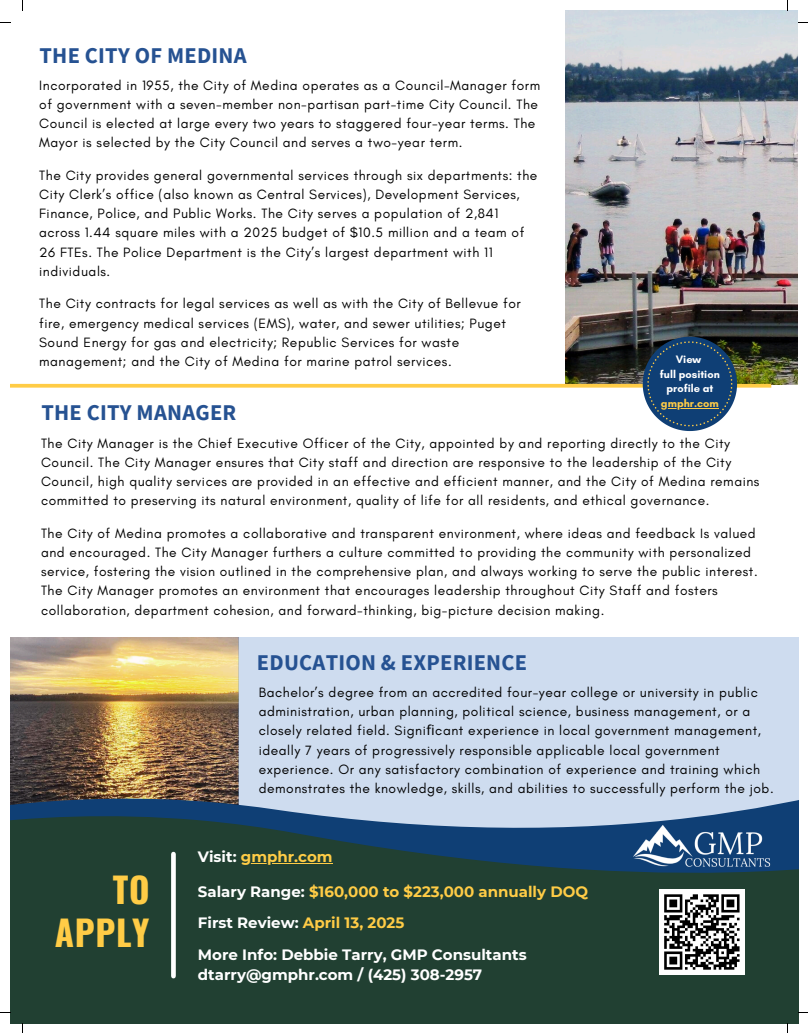
<style>
.page{position:relative;width:808px;height:1033px;background:#fff}
.page>*{position:absolute;margin:0;border:0;box-sizing:border-box;transform-origin:0 0}
.t1{font:700 35px/43.1px "Oswald";letter-spacing:.02em;color:#ffcc46;text-align:right}
.t2{font:700 22.5px "Source Sans Pro";letter-spacing:.01em;color:#265292}
.t3{font:700 15px "Montserrat";color:#fff}
.t4{font:700 15px "Montserrat";color:#ffcc46}
.t5{font:13.75px/19.1px "Glacial Indifference";letter-spacing:.04em;color:#000}
.t6{font:700 11px/14.6px "Glacial Indifference";color:#fff;text-align:center}
.t7{font:700 11px "Glacial Indifference";color:#ffcc46}
.s1{font-family:"Noto Sans"}
.s2{color:#fff}
.s3{color:#ffcc46}
</style>
<div class="page">
<img style="left:565px;top:10px;width:232px;height:374px">
<svg style="left:10px;top:637px;width:788px;height:386px;background:#6d807e"></svg>
<div style="left:171px;top:854px;width:5px;height:122px;background:#fff"></div>
<img style="left:632px;top:818px;width:139px;height:56px">
<hr style="left:241px;top:862px;width:91px;height:1px;background:#ffcc46">
<div style="left:659px;top:889px;width:85px;height:85px;background:#fff"></div>
<svg style="left:664px;top:894px;width:76px;height:76px"></svg>
<hr style="left:10px;top:384px;width:761px;height:3px;background:#ffcc46">
<svg style="left:642px;top:337px;width:95px;height:94px;background:#2f537a"></svg>
<hr style="left:661px;top:408px;width:57px;height:1px;background:#ffcc46">
<p class="t2" style="left:40px;top:41px;width:209px">THE CITY OF MEDINA</p>
<h4 class="t5" style="left:39px;top:75px;width:502px">Incorporated in 1955, the City of Medina operates as a Council-Manager form of government with a seven-member non-partisan part-time City Council. The Council is elected at large every two years to staggered four-year terms. The Mayor is selected by the City Council and serves a two-year term.</h4>
<h4 class="t5" style="left:39px;top:165px;width:499px">The City provides general governmental services through six departments: the City Clerk’s office (also known as Central Services), Development Services, Finance, Police, and Public Works. The City serves a population of 2,841 across 1.44 square miles with a 2025 budget of $10.5 million and a team of 26 FTEs. The Police Department is the City’s largest department with 11 individuals.</h4>
<p class="t5" style="left:39px;top:294px;width:483px">The City contracts for legal services as well as with the City of Bellevue for fire, emergency medical services (EMS), water, and sewer utilities; Puget Sound Energy for gas and electricity; Republic Services for waste management; and the City of Medina for marine patrol services.</p>
<h4 class="t2" style="left:41px;top:398px;width:196px">THE CITY MANAGER</h4>
<p class="t6" style="left:675px;top:352px;width:27px">View</p>
<p class="t6" style="left:660px;top:366px;width:61px">full position profile at</p>
<h3 class="t7" style="left:661px;top:396px;width:59px">gmphr.com</h3>
<p class="t5" style="left:41px;top:433px;width:720px">The City Manager is the Chief Executive Officer of the City, appointed by and reporting directly to the City Council. The City Manager ensures that City staff and direction are responsive to the leadership of the City Council, high quality services are provided in an effective and efficient manner, and the City of Medina remains committed to preserving its natural environment, quality of life for all residents, and ethical governance.</p>
<h2 class="t5" style="left:41px;top:523px;width:718px">The City of Medina promotes a collaborative and transparent environment, where ideas and feedback Is valued and encouraged. The City Manager furthers a culture committed to providing the community with personalized service, fostering the vision outlined in the comprehensive plan, and always working to serve the public interest.<br>The City Manager promotes an environment that encourages leadership throughout City Staff and fosters collaboration, department cohesion, and forward-thinking, big-picture decision making.</h2>
<p class="t2" style="left:257px;top:648px;width:272px">EDUCATION &amp; EXPERIENCE</p>
<h2 class="t1" style="left:55px;top:866px;width:96px">TO<br>APPLY</h2>
<p class="t5" style="left:259px;top:682px;width:516px">Bachelor’s degree from an accredited four-year college or university in public administration, urban planning, political science, business management, or a closely related field. Signi<span class="s1">fi</span>cant experience in local government management, ideally 7 years of progressively responsible applicable local government experience. Or any satisfactory combination of experience and training which demonstrates the knowledge, skills, and abilities to successfully perform the job.</p>
<h2 class="t4" style="left:198px;top:847px;width:136px"><span class="s2">Visit:</span> gmphr.com</h2>
<h4 class="t4" style="left:198px;top:882px;width:391px"><span class="s2">Salary Range:</span> $160,000 to $223,000 annually DOQ</h4>
<p class="t3" style="left:198px;top:914px;width:208px">First Review: <span class="s3">April 13, 2025</span></p>
<p class="t3" style="left:198px;top:945px;width:330px">More Info: Debbie Tarry, GMP Consultants</p>
<p class="t3" style="left:198px;top:965px;width:286px">dtarry@gmphr.com / (425) 308-2957</p>
</div>
